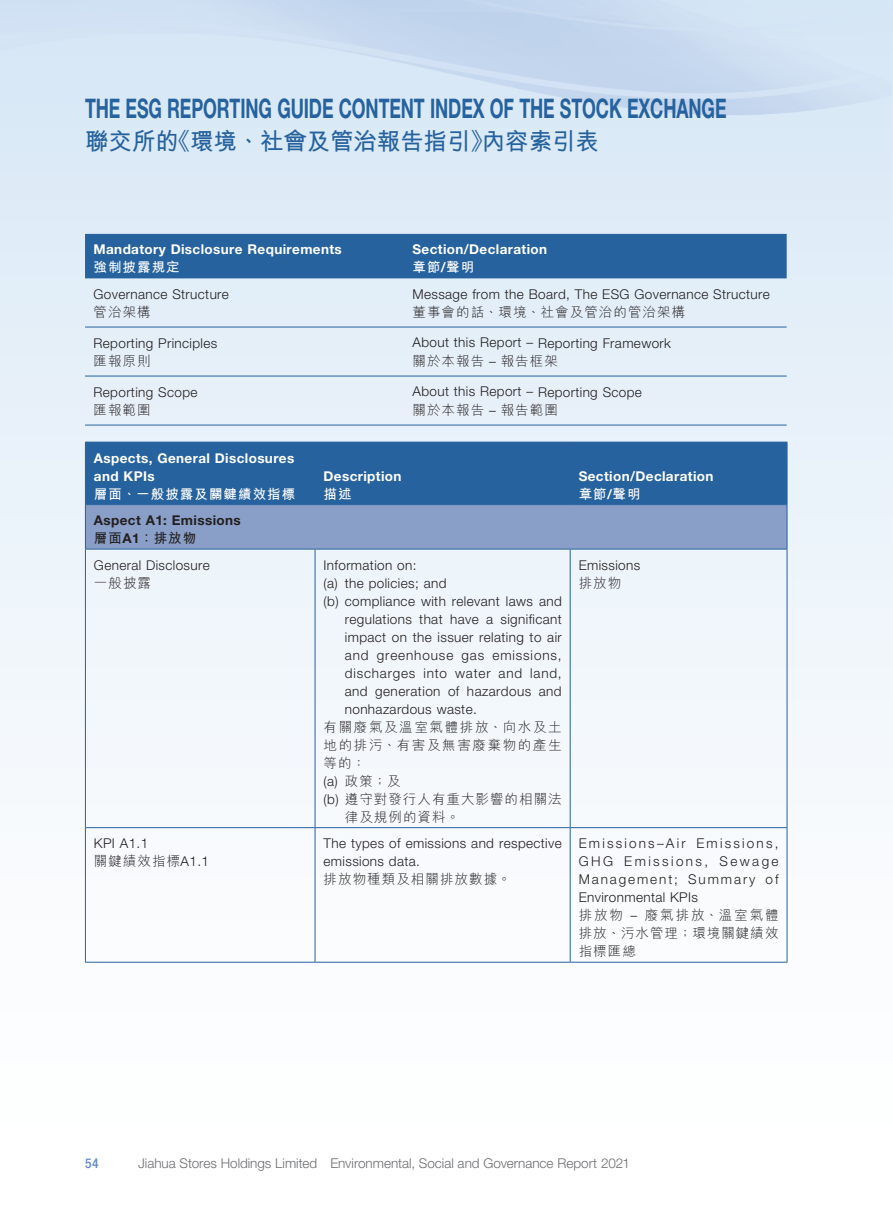
<style>
.page{position:relative;width:893px;height:1212px;background:#fff}
.page>*{position:absolute;margin:0;border:0;box-sizing:border-box;transform-origin:0 0}
.t1{font:700 27px "Helvetica Neue LT Std";letter-spacing:-.005em;color:#26629d;scale:.66 1}
.t2{font:700 24px "M Hei HK";letter-spacing:-.005em;color:#26629d}
.t3{font:300 13.5px/18px "Helvetica Neue LT Std";letter-spacing:.03em;color:#231f20}
.t4{font:300 13.5px/18px "M Hei HK";letter-spacing:.08em;color:#231f20;text-align:justify}
.t5{font:700 13.5px/18px "Helvetica Neue LT Std";letter-spacing:.03em;color:#fff}
.t6{font:300 13.5px "Helvetica Neue LT Std";color:#6c6d70}
.t7{font:700 13.5px "M Hei HK";letter-spacing:.08em;color:#fff}
.t8{font:300 13.5px "M Hei HK";letter-spacing:.12em;color:#231f20}
.t9{font:300 13.5px "Helvetica Neue LT Std";letter-spacing:.06em;color:#231f20}
.t10{font:300 13.5px "Helvetica Neue LT Std";letter-spacing:.065em;color:#231f20}
.t11{font:700 13.5px "Helvetica Neue LT Std";letter-spacing:.03em;color:#231f20}
.t12{font:700 13.5px "M Hei HK";color:#231f20}
.t13{font:500 condensed 13.5px "Helvetica Neue LT Std";color:#6189c6}
.s1{font-family:"Helvetica Neue LT Std"}
</style>
<div class="page">
<div style="left:85px;top:234px;width:702px;height:44px;background:#26629d"></div>
<hr style="left:85px;top:327px;width:319px;height:1px;background:#26629d">
<hr style="left:404px;top:327px;width:383px;height:1px;background:#26629d">
<hr style="left:85px;top:376px;width:319px;height:1px;background:#26629d">
<hr style="left:404px;top:376px;width:383px;height:1px;background:#26629d">
<hr style="left:85px;top:425px;width:319px;height:1px;background:#26629d">
<hr style="left:404px;top:425px;width:383px;height:1px;background:#26629d">
<div style="left:86px;top:443px;width:701px;height:61px;background:#26629d"></div>
<div style="left:85px;top:505px;width:702px;height:44px;background:#899fc7"></div>
<hr style="left:85px;top:442px;width:1px;height:62px;background:#26629d">
<hr style="left:85px;top:442px;width:230px;height:1px;background:#26629d">
<hr style="left:85px;top:504px;width:230px;height:1px;background:#26629d">
<hr style="left:315px;top:442px;width:1px;height:62px;background:#26629d">
<hr style="left:315px;top:442px;width:255px;height:1px;background:#26629d">
<hr style="left:570px;top:442px;width:217px;height:1px;background:#26629d">
<hr style="left:570px;top:442px;width:1px;height:62px;background:#26629d">
<hr style="left:787px;top:442px;width:1px;height:62px;background:#26629d">
<hr style="left:315px;top:504px;width:255px;height:1px;background:#26629d">
<hr style="left:570px;top:504px;width:217px;height:1px;background:#26629d">
<hr style="left:85px;top:505px;width:1px;height:44px;background:#26629d">
<hr style="left:787px;top:505px;width:1px;height:44px;background:#26629d">
<hr style="left:85px;top:549px;width:1px;height:278px;background:#26629d">
<hr style="left:85px;top:828px;width:1px;height:134px;background:#26629d">
<hr style="left:85px;top:549px;width:230px;height:1px;background:#26629d">
<hr style="left:85px;top:827px;width:230px;height:1px;background:#26629d">
<hr style="left:85px;top:962px;width:230px;height:1px;background:#26629d">
<hr style="left:315px;top:549px;width:1px;height:278px;background:#26629d">
<hr style="left:315px;top:828px;width:1px;height:134px;background:#26629d">
<hr style="left:315px;top:549px;width:255px;height:1px;background:#26629d">
<hr style="left:570px;top:549px;width:217px;height:1px;background:#26629d">
<hr style="left:570px;top:549px;width:1px;height:278px;background:#26629d">
<hr style="left:787px;top:549px;width:1px;height:278px;background:#26629d">
<hr style="left:570px;top:828px;width:1px;height:134px;background:#26629d">
<hr style="left:787px;top:828px;width:1px;height:134px;background:#26629d">
<hr style="left:315px;top:827px;width:255px;height:1px;background:#26629d">
<hr style="left:570px;top:827px;width:217px;height:1px;background:#26629d">
<hr style="left:315px;top:962px;width:255px;height:1px;background:#26629d">
<hr style="left:570px;top:962px;width:217px;height:1px;background:#26629d">
<h1 class="t1" style="left:85px;top:92px;width:973px">THE ESG REPORTING GUIDE CONTENT INDEX OF THE STOCK EXCHANGE</h1>
<h2 class="t2" style="left:85px;top:123px;width:515px">聯交所的《環境、社會及管治報告指引》內容索引表</h2>
<p class="t5" style="left:94px;top:240px;width:250px">Mandatory Disclosure Requirements</p>
<p class="t7" style="left:94px;top:258px;width:88px">強制披露規定</p>
<p class="t5" style="left:412px;top:240px;width:136px">Section/Declaration</p>
<p class="t7" style="left:412px;top:258px;width:63px">章節<span class="s1">/</span>聲明</p>
<p class="t3" style="left:94px;top:285px;width:137px">Governance Structure</p>
<p class="t4" style="left:94px;top:303px;width:59px">管治架構</p>
<p class="t3" style="left:412px;top:285px;width:359px">Message from the Board, The ESG Governance Structure</p>
<p class="t4" style="left:412px;top:303px;width:274px">董事會的話、環境、社會及管治的管治架構</p>
<p class="t3" style="left:94px;top:334px;width:125px">Reporting Principles</p>
<p class="t4" style="left:94px;top:352px;width:59px">匯報原則</p>
<p class="t3" style="left:412px;top:334px;width:260px">About this Report – Reporting Framework</p>
<p class="t4" style="left:412px;top:352px;width:147px">關於本報告 <span class="s1">–</span> 報告框架</p>
<p class="t3" style="left:94px;top:383px;width:105px">Reporting Scope</p>
<p class="t4" style="left:94px;top:401px;width:59px">匯報範圍</p>
<p class="t3" style="left:412px;top:382px;width:231px">About this Report – Reporting Scope</p>
<p class="t4" style="left:412px;top:401px;width:147px">關於本報告 <span class="s1">–</span> 報告範圍</p>
<p class="t5" style="left:94px;top:448px;width:202px">Aspects, General Disclosures and KPIs</p>
<p class="t7" style="left:94px;top:484px;width:203px">層面、一般披露及關鍵績效指標</p>
<p class="t5" style="left:324px;top:466px;width:80px">Description</p>
<p class="t7" style="left:324px;top:484px;width:30px">描述</p>
<p class="t5" style="left:579px;top:466px;width:136px">Section/Declaration</p>
<p class="t7" style="left:579px;top:484px;width:63px">章節<span class="s1">/</span>聲明</p>
<p class="t11" style="left:94px;top:512px;width:148px">Aspect A1: Emissions</p>
<p class="t12" style="left:94px;top:528px;width:104px">層面<span class="s1">A1</span>：排放物</p>
<p class="t3" style="left:94px;top:555px;width:117px">General Disclosure</p>
<p class="t4" style="left:94px;top:573px;width:59px">一般披露</p>
<p class="t3" style="left:94px;top:834px;width:56px">KPI A1.1</p>
<p class="t4" style="left:94px;top:852px;width:117px">關鍵績效指標<span class="s1">A1.1</span></p>
<p class="t3" style="left:324px;top:555px;width:94px">Information on:</p>
<p class="t3" style="left:324px;top:573px;width:124px">(a) the policies; and</p>
<p class="t3" style="left:324px;top:591px;width:240px">(b) compliance with relevant laws and</p>
<p class="t3" style="left:345px;top:609px;width:218px">regulations that have a significant</p>
<p class="t3" style="left:345px;top:627px;width:218px">impact on the issuer relating to air</p>
<p class="t10" style="left:345px;top:646px;width:218px">and greenhouse gas emissions,</p>
<p class="t9" style="left:345px;top:664px;width:218px">discharges into water and land,</p>
<p class="t3" style="left:345px;top:681px;width:218px">and generation of hazardous and</p>
<p class="t3" style="left:345px;top:699px;width:133px">nonhazardous waste.</p>
<p class="t8" style="left:324px;top:720px;width:240px">有關廢氣及溫室氣體排放、向水及土</p>
<p class="t8" style="left:324px;top:738px;width:240px">地的排污、有害及無害廢棄物的產生</p>
<p class="t4" style="left:324px;top:753px;width:43px">等的：</p>
<p class="t4" style="left:324px;top:771px;width:79px"><span class="s1">(a)</span> 政策；及</p>
<p class="t4" style="left:324px;top:789px;width:240px"><span class="s1">(b)</span> 遵守對發行人有重大影響的相關法</p>
<p class="t4" style="left:345px;top:807px;width:116px">律及規例的資料。</p>
<p class="t3" style="left:324px;top:834px;width:240px">The types of emissions and respective emissions data.</p>
<p class="t4" style="left:324px;top:870px;width:189px">排放物種類及相關排放數據。</p>
<p class="t3" style="left:579px;top:555px;width:63px">Emissions</p>
<p class="t4" style="left:579px;top:573px;width:44px">排放物</p>
<p class="t3" style="left:579px;top:834px;width:201px;text-align:justify">Emissions–Air Emissions, GHG Emissions, Sewage Management; Summary of Environmental KPIs</p>
<p class="t4" style="left:579px;top:906px;width:201px">排放物 <span class="s1">–</span> 廢氣排放、溫室氣體排放、污水管理；環境關鍵績效指標匯總</p>
<p class="t13" style="left:85px;top:1155px;width:15px">54</p>
<p class="t6" style="left:138px;top:1154px;width:493px">Jiahua Stores Holdings Limited Environmental, Social and Governance Report 2021</p>
</div>
